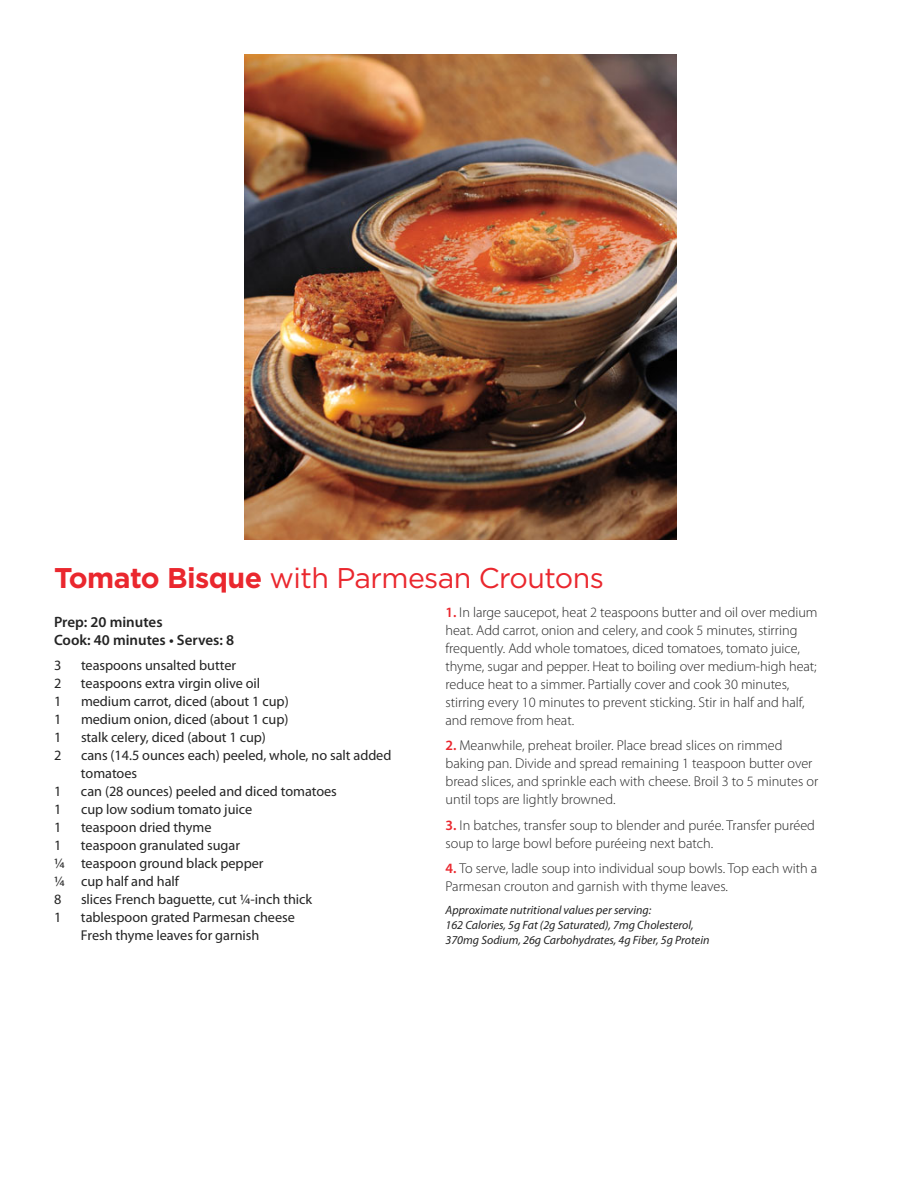
<style>
.page{position:relative;width:918px;height:1188px;background:#fff}
.page>*{position:absolute;margin:0;border:0;box-sizing:border-box;transform-origin:0 0}
.t1{font:28.5px "Gotham";letter-spacing:-.02em;color:#ea272e}
.t2{font:600 15px/18px "Myriad Pro";color:#242424}
.t3{font:300 14.25px/18px "Myriad Pro";letter-spacing:-.005em;color:#242424}
.t4{font:14.25px/18px "Myriad Pro";letter-spacing:-.005em;color:#242424}
.t5{font:italic 12px/15px "Myriad Pro";color:#242424}
.s1{font-weight:700}
.s2{font-weight:600;color:#ea272e}
</style>
<div class="page">
<img style="left:244px;top:54px;width:432px;height:486px">
<h1 class="t1" style="left:54px;top:567px;width:552px"><span class="s1">Tomato Bisque</span> with Parmesan Croutons</h1>
<p class="t2" style="left:54px;top:614px;width:182px">Prep: 20 minutes<br>Cook: 40 minutes • Serves: 8</p>
<p class="t4" style="left:54px;top:657px;width:9px">3</p>
<p class="t4" style="left:81px;top:657px;width:157px">teaspoons unsalted butter</p>
<p class="t4" style="left:54px;top:675px;width:9px">2</p>
<p class="t4" style="left:81px;top:675px;width:181px">teaspoons extra virgin olive oil</p>
<p class="t4" style="left:54px;top:693px;width:9px">1</p>
<p class="t4" style="left:81px;top:693px;width:209px">medium carrot, diced (about 1 cup)</p>
<p class="t4" style="left:54px;top:711px;width:9px">1</p>
<p class="t4" style="left:81px;top:711px;width:209px">medium onion, diced (about 1 cup)</p>
<p class="t4" style="left:54px;top:729px;width:9px">1</p>
<p class="t4" style="left:81px;top:729px;width:187px">stalk celery, diced (about 1 cup)</p>
<p class="t4" style="left:54px;top:747px;width:9px">2</p>
<p class="t4" style="left:81px;top:747px;width:312px">cans (14.5 ounces each) peeled, whole, no salt added tomatoes</p>
<p class="t4" style="left:54px;top:783px;width:9px">1</p>
<p class="t4" style="left:81px;top:783px;width:257px">can (28 ounces) peeled and diced tomatoes</p>
<p class="t4" style="left:54px;top:801px;width:9px">1</p>
<p class="t4" style="left:81px;top:801px;width:173px">cup low sodium tomato juice</p>
<p class="t4" style="left:54px;top:819px;width:9px">1</p>
<p class="t4" style="left:81px;top:819px;width:132px">teaspoon dried thyme</p>
<p class="t4" style="left:54px;top:837px;width:9px">1</p>
<p class="t3" style="left:445px;top:604px;width:374px"><span class="s2">1.</span> In large saucepot, heat 2 teaspoons butter and oil over medium heat. Add carrot, onion and celery, and cook 5 minutes, stirring frequently. Add whole tomatoes, diced tomatoes, tomato juice, thyme, sugar and pepper. Heat to boiling over medium-high heat; reduce heat to a simmer. Partially cover and cook 30 minutes, stirring every 10 minutes to prevent sticking. Stir in half and half, and remove from heat.</p>
<p class="t3" style="left:445px;top:737px;width:374px"><span class="s2">2.</span> Meanwhile, preheat broiler. Place bread slices on rimmed baking pan. Divide and spread remaining 1 teaspoon butter over bread slices, and sprinkle each with cheese. Broil 3 to 5 minutes or until tops are lightly browned.</p>
<p class="t3" style="left:445px;top:817px;width:371px"><span class="s2">3.</span> In batches, transfer soup to blender and purée. Transfer puréed soup to large bowl before puréeing next batch.</p>
<p class="t3" style="left:445px;top:860px;width:373px"><span class="s2">4.</span> To serve, ladle soup into individual soup bowls. Top each with a<br>Parmesan crouton and garnish with thyme leaves.</p>
<p class="t5" style="left:446px;top:903px;width:266px">Approximate nutritional values per serving:<br>162 Calories, 5g Fat (2g Saturated), 7mg Cholesterol,<br>370mg Sodium, 26g Carbohydrates, 4g Fiber, 5g Protein</p>
<p class="t4" style="left:54px;top:837px;width:211px;text-indent:27px">teaspoon granulated sugar<br>¼ teaspoon ground black pepper ¼ cup half and half<br>8</p>
<p class="t4" style="left:81px;top:891px;width:233px">slices French baguette, cut ¼-inch thick</p>
<p class="t4" style="left:54px;top:909px;width:9px">1</p>
<p class="t4" style="left:81px;top:909px;width:215px">tablespoon grated Parmesan cheese<br>Fresh thyme leaves for garnish</p>
</div>
